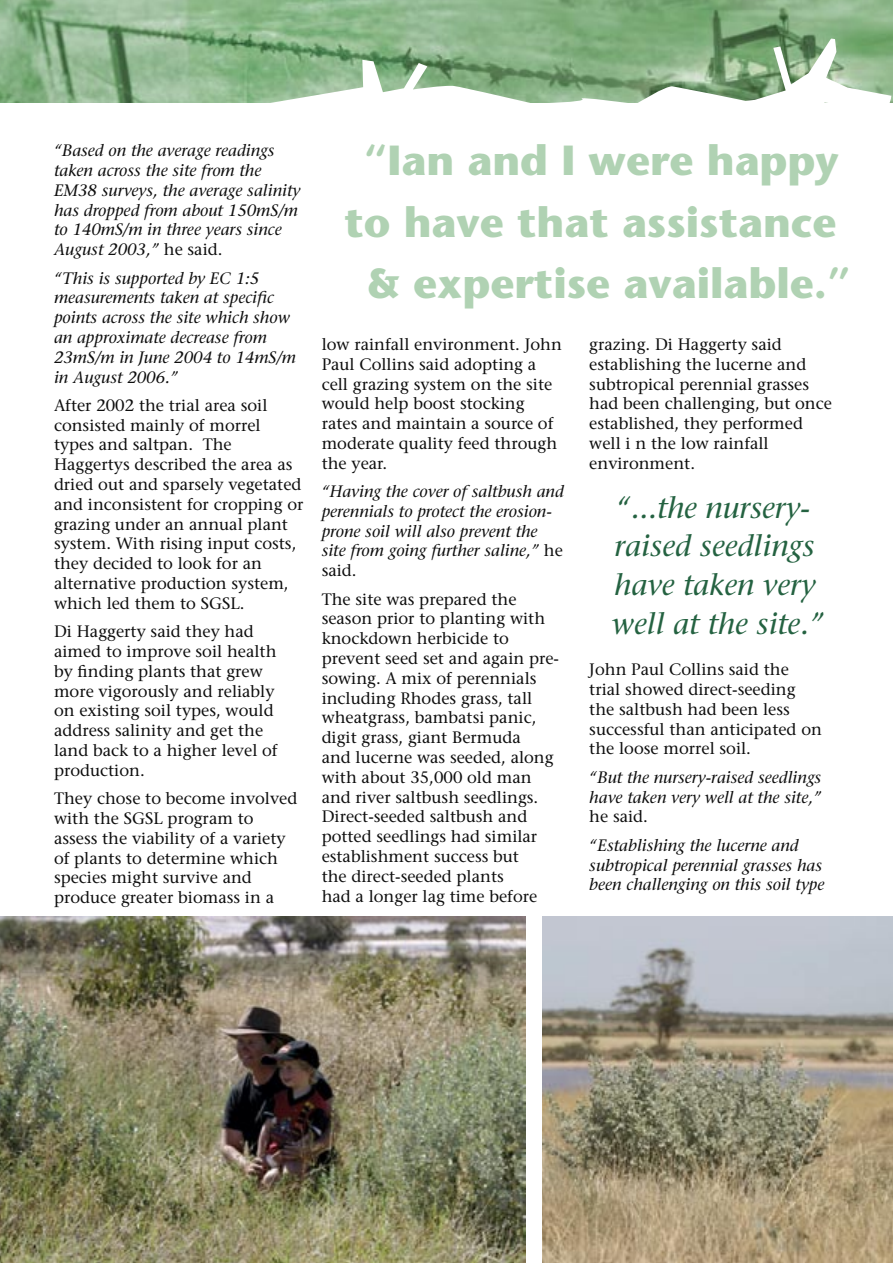
<style>
.page{position:relative;width:893px;height:1263px;background:#fff}
.page>*{position:absolute;margin:0;border:0;box-sizing:border-box;transform-origin:0 0}
.t1{font:700 42px/61.2px "Stone Sans";color:#b0d2b3;text-align:center}
.t2{font:italic 30px/38.7px "Stone Serif";color:#246241}
.t3{font:16.5px/19.8px "Stone Serif";color:#0e0e0e}
.t4{font:italic 16.5px/19.8px "Stone Serif";color:#0e0e0e}
.s1{font-style:normal}
</style>
<div class="page">
<img style="left:0;top:0;width:893px;height:103px">
<svg style="left:0;top:33px;width:892px;height:70px;background:#93b791"></svg>
<img style="left:0;top:917px;width:525px;height:346px">
<img style="left:543px;top:917px;width:350px;height:346px">
<p class="t4" style="left:54px;top:141px;width:248px">“Based on the average readings taken across the site from the<br>EM38 surveys, the average salinity has dropped from about 150mS/m to 140mS/m in three years since<br>August 2003,” <span class="s1">he said.</span></p>
<p class="t4" style="left:54px;top:268px;width:243px">“This is supported by EC 1:5 measurements taken at specific points across the site which show an approximate decrease from<br>23mS/m in June 2004 to 14mS/m in August 2006.”</p>
<p class="t3" style="left:54px;top:395px;width:251px">After 2002 the trial area soil consisted mainly of morrel types and saltpan. The<br>Haggertys described the area as dried out and sparsely vegetated and inconsistent for cropping or grazing under an annual plant system. With rising input costs, they decided to look for an alternative production system, which led them to SGSL.</p>
<p class="t3" style="left:54px;top:622px;width:225px">Di Haggerty said they had aimed to improve soil health by finding plants that grew more vigorously and reliably on existing soil types, would address salinity and get the land back to a higher level of production.</p>
<p class="t3" style="left:54px;top:788px;width:245px">They chose to become involved with the SGSL program to assess the viability of a variety of plants to determine which species might survive and produce greater biomass in a</p>
<p class="t1" style="left:344px;top:130px;width:507px">“Ian and I were happy to have that assistance &amp; expertise available.”</p>
<p class="t3" style="left:322px;top:334px;width:242px">low rainfall environment. John<br>Paul Collins said adopting a cell grazing system on the site would help boost stocking rates and maintain a source of moderate quality feed through the year.</p>
<p class="t4" style="left:322px;top:482px;width:244px">“Having the cover of saltbush and perennials to protect the erosion&shy;prone soil will also prevent the site from going further saline,” <span class="s1">he said.</span></p>
<p class="t3" style="left:322px;top:589px;width:239px">The site was prepared the season prior to planting with knockdown herbicide to prevent seed set and again pre&shy;sowing. A mix of perennials including Rhodes grass, tall wheatgrass, bambatsi panic, digit grass, giant Bermuda<br>and lucerne was seeded, along with about 35,000 old man and river saltbush seedlings.<br>Direct-seeded saltbush and potted seedlings had similar establishment success but<br>the direct-seeded plants<br>had a longer lag time before</p>
<p class="t3" style="left:589px;top:334px;width:244px">grazing. Di Haggerty said establishing the lucerne and subtropical perennial grasses had been challenging, but once established, they performed well i n the low rainfall environment.</p>
<p class="t2" style="left:612px;top:488px;width:214px">“...the nursery&shy;raised seedlings have taken very well at the site.”</p>
<p class="t3" style="left:589px;top:660px;width:234px">John Paul Collins said the trial showed direct-seeding the saltbush had been less successful than anticipated on the loose morrel soil.</p>
<p class="t4" style="left:589px;top:767px;width:234px;text-align:justify">“But the nursery-raised seedlings have taken very well at the site,” <span class="s1">he said.</span></p>
<p class="t4" style="left:589px;top:835px;width:237px">“Establishing the lucerne and subtropical perennial grasses has been challenging on this soil type</p>
</div>
